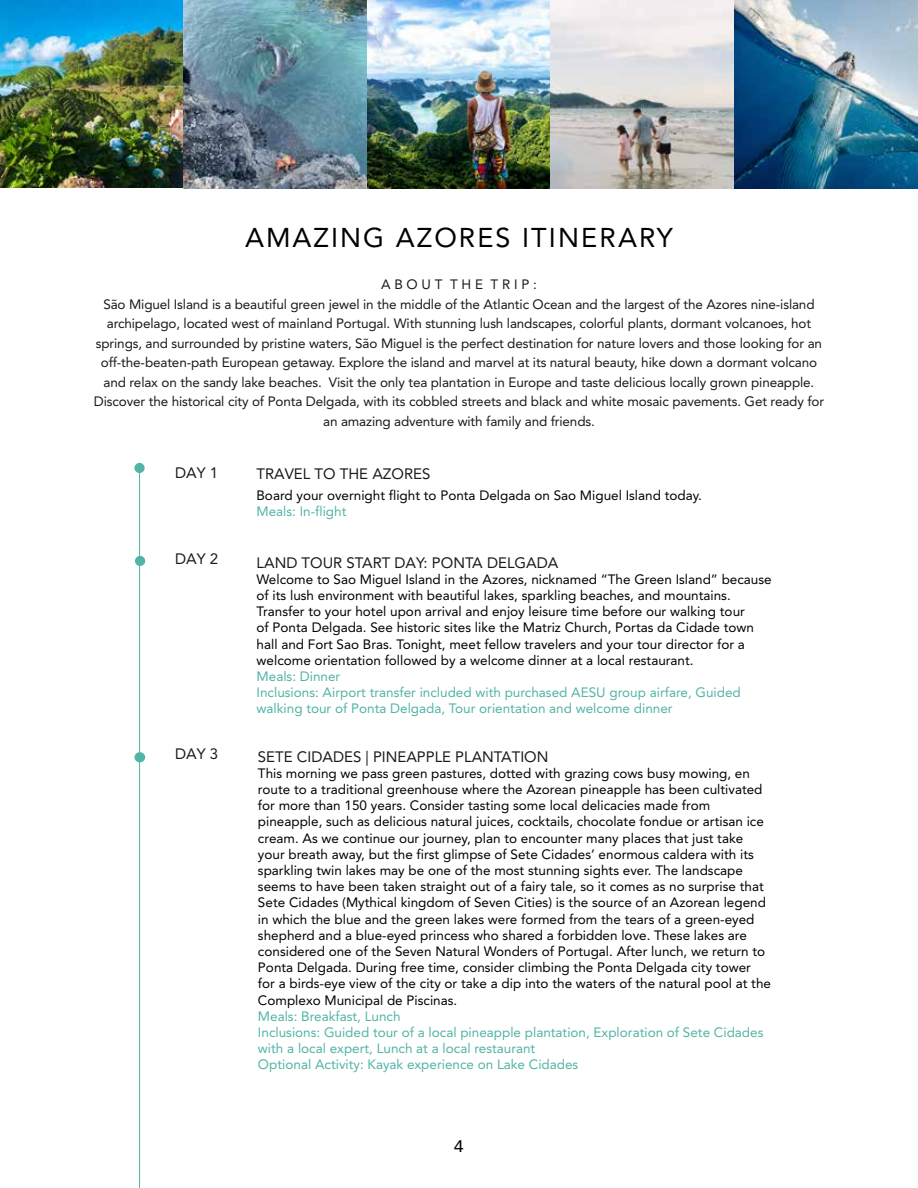
<style>
.page{position:relative;width:918px;height:1188px;background:#fff}
.page>*{position:absolute;margin:0;border:0;box-sizing:border-box;transform-origin:0 0}
.t1{font:27px "Avenir";letter-spacing:.075em;color:#000}
.t2{font:16.5px "Avenir";color:#000101;scale:1.1 1}
.t3{font:15px "Avenir";color:#1a1a1a}
.t4{font:13.5px/16.2px "Avenir";color:#000}
.t5{font:13.5px/19.5px "Avenir";letter-spacing:-.01em;color:#19191a;text-align:center}
.t6{font:13.5px/16.2px "Avenir";color:#52b3a7}
</style>
<div class="page">
<img style="left:0;top:0;width:918px;height:188px">
<hr style="left:139px;top:468px;width:1px;height:720px;background:#52b3a7">
<div style="left:134px;top:463px;width:11px;height:10px;background:#52b3a7;border-radius:50%"></div>
<div style="left:135px;top:556px;width:10px;height:10px;background:#52b3a7;border-radius:50%"></div>
<div style="left:134px;top:752px;width:11px;height:10px;background:#52b3a7;border-radius:50%"></div>
<h1 class="t1" style="left:245px;top:218px;width:429px">AMAZING AZORES ITINERARY</h1>
<p class="t5" style="left:94px;top:275px;width:732px">A B O U T T H E T R I P :<br>São Miguel Island is a beautiful green jewel in the middle of the Atlantic Ocean and the largest of the Azores nine-island archipelago, located west of mainland Portugal. With stunning lush landscapes, colorful plants, dormant volcanoes, hot springs, and surrounded by pristine waters, São Miguel is the perfect destination for nature lovers and those looking for an off-the-beaten-path European getaway. Explore the island and marvel at its natural beauty, hike down a dormant volcano and relax on the sandy lake beaches. Visit the only tea plantation in Europe and taste delicious locally grown pineapple.<br>Discover the historical city of Ponta Delgada, with its cobbled streets and black and white mosaic pavements. Get ready for an amazing adventure with family and friends.</p>
<p class="t3" style="left:175px;top:461px;width:45px">DAY 1</p>
<p class="t3" style="left:256px;top:463px;width:175px">TRAVEL TO THE AZORES</p>
<p class="t4" style="left:256px;top:488px;width:447px">Board your overnight flight to Ponta Delgada on Sao Miguel Island today.</p>
<p class="t6" style="left:256px;top:504px;width:92px">Meals: In-flight</p>
<p class="t3" style="left:257px;top:551px;width:303px">LAND TOUR START DAY: PONTA DELGADA</p>
<p class="t4" style="left:257px;top:572px;width:517px">Welcome to Sao Miguel Island in the Azores, nicknamed “The Green Island” because of its lush environment with beautiful lakes, sparkling beaches, and mountains.<br>Transfer to your hotel upon arrival and enjoy leisure time before our walking tour<br>of Ponta Delgada. See historic sites like the Matriz Church, Portas da Cidade town hall and Fort Sao Bras. Tonight, meet fellow travelers and your tour director for a welcome orientation followed by a welcome dinner at a local restaurant.</p>
<p class="t6" style="left:257px;top:669px;width:486px">Meals: Dinner<br>Inclusions: Airport transfer included with purchased AESU group airfare, Guided walking tour of Ponta Delgada, Tour orientation and welcome dinner</p>
<p class="t3" style="left:258px;top:745px;width:292px">SETE CIDADES | PINEAPPLE PLANTATION</p>
<p class="t4" style="left:258px;top:765px;width:515px">This morning we pass green pastures, dotted with grazing cows busy mowing, en route to a traditional greenhouse where the Azorean pineapple has been cultivated for more than 150 years. Consider tasting some local delicacies made from pineapple, such as delicious natural juices, cocktails, chocolate fondue or artisan ice cream. As we continue our journey, plan to encounter many places that just take your breath away, but the first glimpse of Sete Cidades’ enormous caldera with its sparkling twin lakes may be one of the most stunning sights ever. The landscape seems to have been taken straight out of a fairy tale, so it comes as no surprise that Sete Cidades (Mythical kingdom of Seven Cities) is the source of an Azorean legend in which the blue and the green lakes were formed from the tears of a green-eyed shepherd and a blue-eyed princess who shared a forbidden love. These lakes are considered one of the Seven Natural Wonders of Portugal. After lunch, we return to Ponta Delgada. During free time, consider climbing the Ponta Delgada city tower for a birds-eye view of the city or take a dip into the waters of the natural pool at the Complexo Municipal de Piscinas.</p>
<p class="t6" style="left:258px;top:1008px;width:507px">Meals: Breakfast, Lunch<br>Inclusions: Guided tour of a local pineapple plantation, Exploration of Sete Cidades with a local expert, Lunch at a local restaurant<br>Optional Activity: Kayak experience on Lake Cidades</p>
<p class="t3" style="left:175px;top:548px;width:45px">DAY 2</p>
<p class="t3" style="left:175px;top:742px;width:45px">DAY 3</p>
<p class="t2" style="left:454px;top:1134px;width:11px">4</p>
</div>
